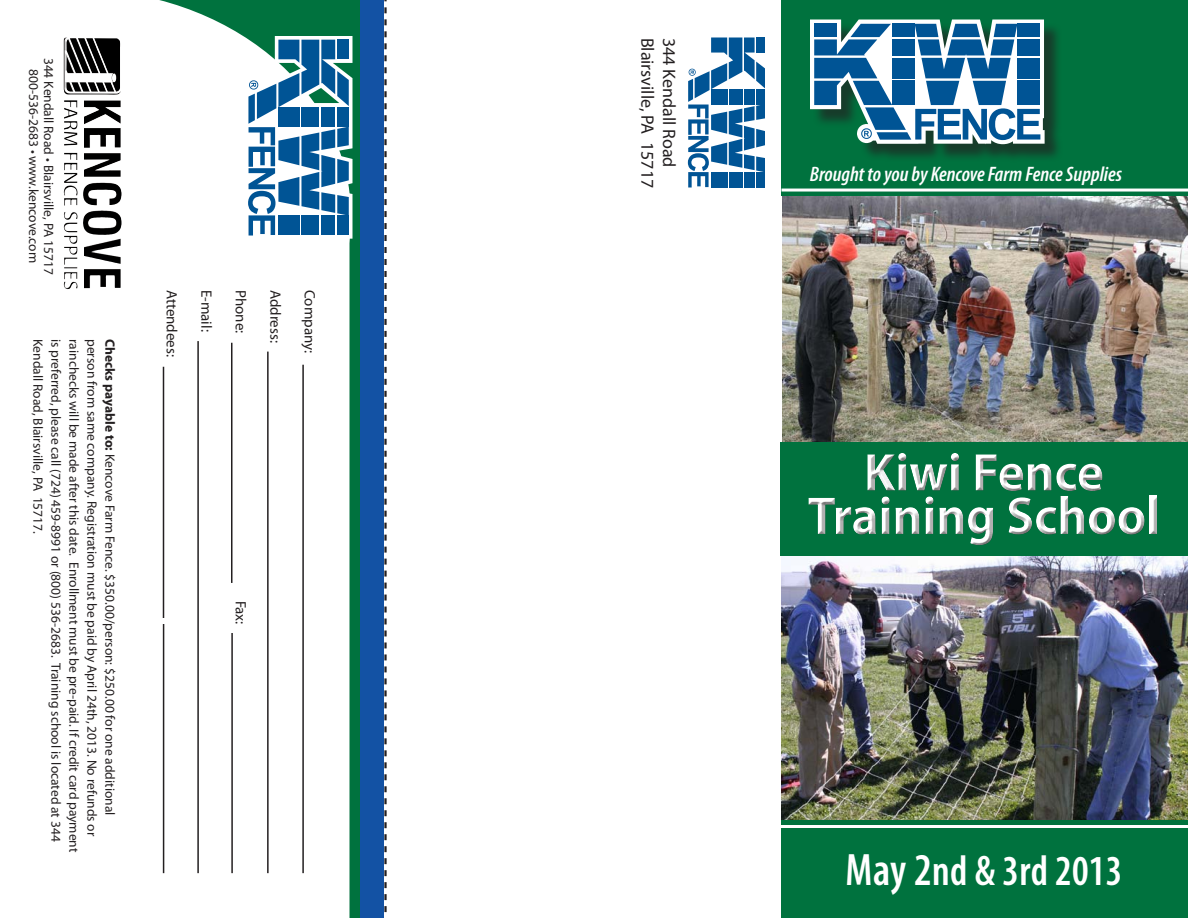
<style>
.page{position:relative;width:1188px;height:918px;background:#fff}
.page>*{position:absolute;margin:0;border:0;box-sizing:border-box;transform-origin:0 0}
.t1{font:700 53.55px/43.5px "Myriad Pro";color:#fff;text-align:center;scale:.95 1}
.t2{font:600 condensed 42.9px "Myriad Pro";letter-spacing:.01em;color:#fff;scale:.94 1}
.t3{font:italic 600 condensed 21px "Myriad Pro";color:#fff}
.t4{font:18px "Myriad Pro";color:#231f20}
.t5{font:15px "Myriad Pro";color:#231f20}
.t6{font:13.5px "Myriad Pro";color:#231f20}
.s1{font-weight:700}
.s2{font-size:45.75px}
</style>
<div class="page">
<div style="left:0;top:0;width:367px;height:918px;background:#00723e"></div>
<div style="left:361px;top:0;width:23px;height:918px;background:#1352a4"></div>
<div style="left:0;top:442px;width:350px;height:476px;background:#fff"></div>
<svg style="left:0;top:0;width:350px;height:442px;background:#edf1ef"></svg>
<svg style="left:384px;top:0;width:3px;height:913px"></svg>
<svg style="left:688px;top:37px;width:77px;height:151px"></svg>
<svg style="left:244px;top:36px;width:108px;height:203px;background:#6c9ebe"></svg>
<img style="left:64px;top:38px;width:57px;height:57px">
<hr style="left:267px;top:352px;width:2px;height:521px;background:#231f20">
<hr style="left:231px;top:633px;width:2px;height:240px;background:#231f20">
<hr style="left:197px;top:341px;width:2px;height:532px;background:#231f20">
<hr style="left:302px;top:365px;width:2px;height:508px;background:#231f20">
<hr style="left:163px;top:624px;width:1px;height:249px;background:#231f20">
<hr style="left:231px;top:343px;width:1px;height:240px;background:#231f20">
<hr style="left:163px;top:367px;width:1px;height:251px;background:#231f20">
<img style="left:782px;top:196px;width:406px;height:246px">
<div style="left:782px;top:0;width:406px;height:196px;background:#00723e"></div>
<div style="left:813px;top:22px;width:250px;height:141px;background:#231f20;opacity:.65"></div>
<svg style="left:810px;top:20px;width:235px;height:124px;background:#5d93b1"></svg>
<hr style="left:782px;top:189px;width:406px;height:3px;background:#fff">
<img style="left:782px;top:556px;width:406px;height:264px">
<div style="left:782px;top:820px;width:406px;height:98px;background:#00723e"></div>
<hr style="left:770px;top:825px;width:418px;height:3px;background:#fff">
<div style="left:781px;top:442px;width:407px;height:114px;background:#00723e"></div>
<div style="left:796px;top:448px;width:373px;height:103px;background:#231f20;opacity:.75"></div>
<p class="t6" style="left:57px;top:58px;width:218px;rotate:90deg">344 Kendall Road • Blairsville, PA 15717</p>
<p class="t6" style="left:42px;top:69px;width:195px;rotate:90deg">800-536-2683 • www.kencove.com</p>
<p class="t6" style="left:118px;top:339px;width:478px;rotate:90deg"><span class="s1">Checks payable to:</span> Kencove Farm Fence. $350.00/person: $250.00 for one additional</p>
<p class="t6" style="left:46px;top:339px;width:196px;rotate:90deg">Kendall Road, Blairsville, PA 15717.</p>
<p class="t6" style="left:64px;top:339px;width:504px;rotate:90deg">is preferred, please call (724) 459-8991 or (800) 536-2683. Training school is located at 344</p>
<p class="t6" style="left:82px;top:339px;width:515px;rotate:90deg">rainchecks will be made after this date. Enrollment must be pre-paid. If credit card payment</p>
<p class="t6" style="left:100px;top:339px;width:499px;rotate:90deg">person from same company. Registration must be paid by April 24th, 2013. No refunds or</p>
<p class="t5" style="left:181px;top:290px;width:69px;rotate:90deg">Attendees:</p>
<p class="t5" style="left:216px;top:290px;width:43px;rotate:90deg">E-mail:</p>
<p class="t5" style="left:250px;top:290px;width:45px;rotate:90deg">Phone:</p>
<p class="t5" style="left:285px;top:290px;width:55px;rotate:90deg">Address:</p>
<p class="t5" style="left:319px;top:290px;width:65px;rotate:90deg">Company:</p>
<p class="t5" style="left:250px;top:601px;width:25px;rotate:90deg">Fax:</p>
<p class="t4" style="left:659px;top:38px;width:152px;rotate:90deg">Blairsville, PA 15717</p>
<p class="t4" style="left:680px;top:38px;width:131px;rotate:90deg">344 Kendall Road</p>
<p class="t3" style="left:810px;top:161px;width:314px">Brought to you by Kencove Farm Fence Supplies</p>
<h1 class="t1" style="left:808px;top:449px;width:373px">Kiwi Fence<br>Training School</h1>
<p class="t2" style="left:846px;top:844px;width:296px"><span class="s2">May 2</span>nd &amp; 3rd 2013</p>
</div>
